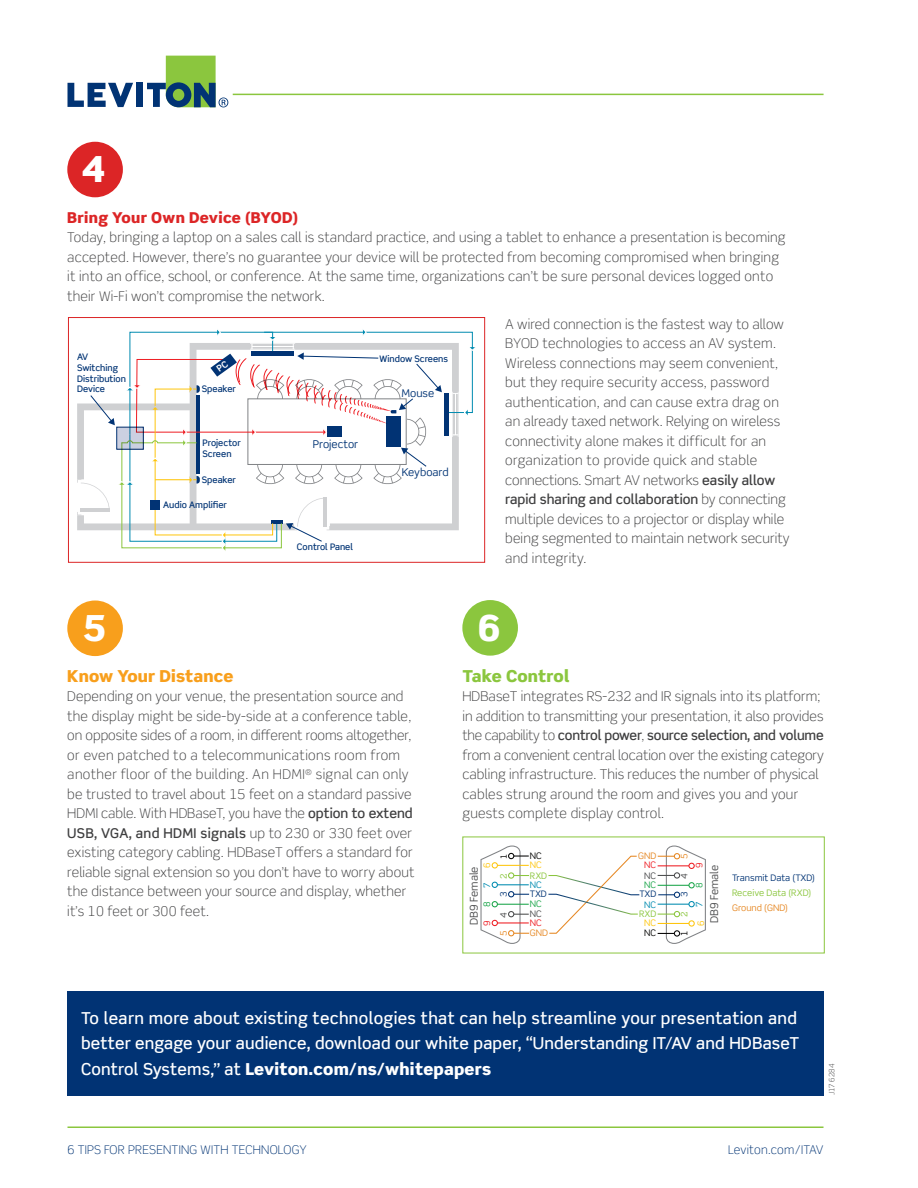
<style>
.page{position:relative;width:918px;height:1188px;background:#fff}
.page>*{position:absolute;margin:0;border:0;box-sizing:border-box;transform-origin:0 0}
._6_Tips_TB_-_Number{font:900 36px "Scene Std";color:#fff}
.Q_A_TB_-_Main_Copy{font:500 16.5px/25.5px "Scene Std";letter-spacing:.01em;color:#fff}
._6_Tips_-_Headers{font:900 16.5px "Scene Std";letter-spacing:.01em;color:#f89f1c}
._6_Tips_-_Headers-2{font:900 16.5px "Scene Std";letter-spacing:.01em;color:#8bc63e}
._6_Tips_-_Headers-3{font:900 15px "Scene Std";letter-spacing:.02em;color:#dc2526}
.Q_A_TB_-_Main_Copy-2{font:300 13.5px/19.5px "Scene Std";letter-spacing:.015em;color:#3e3e3f}
.t1{font:300 12px "Scene Std";letter-spacing:.02em;color:#013374}
.t2{font:10.8px "Scene Std";color:#013374}
.t3{font:10.8px "Scene Std";color:#4b4c4d}
.t4{font:500 9px/10.8px "Scene Std";color:#013374}
.t5{font:9px "Scene Std";color:#013374}
.t6{font:9px "Scene Std";color:#8bc63e}
.t7{font:9px "Scene Std";color:#e68824}
.t8{font:9px "Scene Std";color:#fec50d}
.t9{font:9px "Scene Std";color:#008bb0}
.t10{font:9px "Scene Std";color:#4b4c4d}
.t11{font:9px "Scene Std";color:#ee1d23}
.t12{font:9px "Scene Std";color:#1aa549}
.t13{font:9px "Scene Std";color:#050504}
.t14{font:8.4px "Scene Std";color:#050504}
.t15{font:300 7.5px "Scene Std";color:#3e3e3f}
.s1{font-weight:500}
.s2{font-weight:900}
</style>
<div class="page">
<svg style="left:68px;top:83px;width:65px;height:24px"></svg>
<div style="left:136px;top:83px;width:7px;height:24px;background:#013374"></div>
<svg style="left:147px;top:56px;width:81px;height:51px"></svg>
<hr style="left:233px;top:94px;width:591px;height:1px;background:#8bc63e">
<hr style="left:68px;top:1126px;width:756px;height:2px;background:#8bc63e">
<div style="left:68px;top:317px;width:417px;height:246px;border:1px solid #dc2526"></div>
<svg style="left:480px;top:846px;width:226px;height:98px"></svg>
<hr style="left:497px;top:904px;width:32px;height:1px;background:#1aa549">
<hr style="left:529px;top:932px;width:20px;height:3px;background:#fff">
<hr style="left:637px;top:855px;width:21px;height:3px;background:#fff">
<hr style="left:639px;top:893px;width:19px;height:3px;background:#fff">
<div style="left:688px;top:901px;width:7px;height:6px;border:1px solid #008bb0;border-radius:50%"></div>
<hr style="left:658px;top:904px;width:31px;height:1px;background:#008bb0">
<hr style="left:638px;top:912px;width:20px;height:4px;background:#fff">
<div style="left:67px;top:142px;width:56px;height:55px;background:#dc2526;border-radius:50%"></div>
<div style="left:462px;top:600px;width:56px;height:56px;background:#8bc63e;border-radius:50%"></div>
<div style="left:68px;top:991px;width:756px;height:104px;background:#013374"></div>
<div style="left:67px;top:601px;width:56px;height:55px;background:#f89f1c;border-radius:50%"></div>
<svg style="left:77px;top:329px;width:399px;height:222px"></svg>
<p class="_6_Tips_TB_-_Number" style="left:82px;top:146px;width:25px">4</p>
<p class="_6_Tips_-_Headers-3" style="left:67px;top:207px;width:232px">Bring Your Own Device (BYOD)</p>
<p class="Q_A_TB_-_Main_Copy-2" style="left:67px;top:228px;width:720px">Today, bringing a laptop on a sales call is standard practice, and using a tablet to enhance a presentation is becoming accepted. However, there’s no guarantee your device will be protected from becoming compromised when bringing it into an office, school, or conference. At the same time, organizations can’t be sure personal devices logged onto their Wi-Fi won’t compromise the network.</p>
<p class="Q_A_TB_-_Main_Copy-2" style="left:505px;top:314px;width:286px">A wired connection is the fastest way to allow BYOD technologies to access an AV system.<br>Wireless connections may seem convenient, but they require security access, password authentication, and can cause extra drag on an already taxed network. Relying on wireless connectivity alone makes it difficult for an organization to provide quick and stable connections. Smart AV networks <span class="s1">easily allow rapid sharing and collaboration</span> by connecting multiple devices to a projector or display while being segmented to maintain network security and integrity.</p>
<p class="t4" style="left:77px;top:351px;width:50px">AV<br>Switching<br>Distribution<br>Device</p>
<p class="t4" style="left:380px;top:353px;width:70px">Window Screens</p>
<p class="t4" style="left:202px;top:384px;width:36px">Speaker</p>
<p class="t2" style="left:402px;top:386px;width:34px">Mouse</p>
<p class="t4" style="left:203px;top:437px;width:40px">Projector<br>Screen</p>
<p class="t2" style="left:313px;top:438px;width:47px">Projector</p>
<p class="t2" style="left:402px;top:466px;width:48px">Keyboard</p>
<p class="t4" style="left:202px;top:474px;width:36px">Speaker</p>
<p class="t4" style="left:163px;top:499px;width:65px">Audio Amplifier</p>
<p class="t4" style="left:297px;top:541px;width:58px">Control Panel</p>
<p class="_6_Tips_TB_-_Number" style="left:83px;top:605px;width:25px">5</p>
<p class="_6_Tips_-_Headers" style="left:67px;top:665px;width:168px">Know Your Distance</p>
<p class="Q_A_TB_-_Main_Copy-2" style="left:67px;top:687px;width:349px">Depending on your venue, the presentation source and the display might be side-by-side at a conference table, on opposite sides of a room, in different rooms altogether, or even patched to a telecommunications room from another floor of the building. An HDMI<sup>®</sup> signal can only be trusted to travel about 15 feet on a standard passive HDMI cable. With HDBaseT, you have the <span class="s1">option to extend USB, VGA, and HDMI signals</span> up to 230 or 330 feet over existing category cabling. HDBaseT offers a standard for reliable signal extension so you don’t have to worry about the distance between your source and display, whether it’s 10 feet or 300 feet.</p>
<p class="_6_Tips_TB_-_Number" style="left:478px;top:605px;width:25px">6</p>
<p class="_6_Tips_-_Headers-2" style="left:462px;top:665px;width:108px">Take Control</p>
<p class="Q_A_TB_-_Main_Copy-2" style="left:462px;top:687px;width:363px">HDBaseT integrates RS-232 and IR signals into its platform; in addition to transmitting your presentation, it also provides the capability to <span class="s1">control power</span>, <span class="s1">source selection, and volume </span>from a convenient central location over the existing category cabling infrastructure. This reduces the number of physical cables strung around the room and gives you and your guests complete display control.</p>
<p class="t14" style="left:498px;top:859px;width:7px;rotate:-90deg">1</p>
<p class="t13" style="left:530px;top:850px;width:14px">NC</p>
<p class="t8" style="left:530px;top:860px;width:14px">NC</p>
<p class="t6" style="left:530px;top:870px;width:19px">RXD</p>
<p class="t9" style="left:530px;top:879px;width:14px">NC</p>
<p class="t5" style="left:530px;top:888px;width:18px">TXD</p>
<p class="t8" style="left:481px;top:868px;width:7px;rotate:-90deg">6</p>
<p class="t3" style="left:467px;top:925px;width:60px;rotate:-90deg">DB9 Female</p>
<p class="t6" style="left:498px;top:879px;width:7px;rotate:-90deg">2</p>
<p class="t9" style="left:481px;top:888px;width:7px;rotate:-90deg">7</p>
<p class="t5" style="left:498px;top:897px;width:7px;rotate:-90deg">3</p>
<p class="t10" style="left:498px;top:918px;width:7px;rotate:-90deg">4</p>
<p class="t12" style="left:481px;top:907px;width:7px;rotate:-90deg">8</p>
<p class="t12" style="left:530px;top:898px;width:14px">NC</p>
<p class="t10" style="left:530px;top:908px;width:14px">NC</p>
<p class="t11" style="left:530px;top:917px;width:14px">NC</p>
<p class="t7" style="left:530px;top:927px;width:20px">GND</p>
<p class="t11" style="left:481px;top:926px;width:7px;rotate:-90deg">9</p>
<p class="t7" style="left:498px;top:936px;width:7px;rotate:-90deg">5</p>
<p class="t7" style="left:638px;top:850px;width:20px">GND</p>
<p class="t7" style="left:679px;top:859px;width:7px;rotate:-90deg">5</p>
<p class="t11" style="left:644px;top:860px;width:14px">NC</p>
<p class="t10" style="left:644px;top:870px;width:14px">NC</p>
<p class="t12" style="left:644px;top:879px;width:14px">NC</p>
<p class="t5" style="left:639px;top:889px;width:18px">TXD</p>
<p class="t9" style="left:644px;top:899px;width:14px">NC</p>
<p class="t9" style="left:693px;top:907px;width:7px;rotate:-90deg">7</p>
<p class="t8" style="left:644px;top:917px;width:14px">NC</p>
<p class="t13" style="left:644px;top:927px;width:14px">NC</p>
<p class="t11" style="left:693px;top:868px;width:7px;rotate:-90deg">9</p>
<p class="t3" style="left:708px;top:923px;width:60px;rotate:-90deg">DB9 Female</p>
<p class="t10" style="left:679px;top:879px;width:7px;rotate:-90deg">4</p>
<p class="t12" style="left:693px;top:888px;width:7px;rotate:-90deg">8</p>
<p class="t5" style="left:679px;top:897px;width:7px;rotate:-90deg">3</p>
<p class="t6" style="left:639px;top:908px;width:19px">RXD</p>
<p class="t6" style="left:679px;top:917px;width:7px;rotate:-90deg">2</p>
<p class="t8" style="left:695px;top:926px;width:7px;rotate:-90deg">6</p>
<p class="t13" style="left:679px;top:936px;width:7px;rotate:-90deg">1</p>
<p class="t5" style="left:732px;top:872px;width:84px">Transmit Data (TXD)</p>
<p class="t6" style="left:732px;top:887px;width:81px">Receive Data (RXD)</p>
<p class="t7" style="left:732px;top:902px;width:58px">Ground (GND)</p>
<p class="Q_A_TB_-_Main_Copy" style="left:81px;top:1005px;width:720px">To learn more about existing technologies that can help streamline your presentation and better engage your audience, download our white paper, “Understanding IT/AV and HDBaseT<br>Control Systems,” at <span class="s2">Leviton.com/ns/whitepapers</span></p>
<p class="t15" style="left:827px;top:1095px;width:33px;rotate:-90deg">J17 6284</p>
<p class="t1" style="left:68px;top:1143px;width:241px">6 TIPS FOR PRESENTING WITH TECHNOLOGY</p>
<p class="t1" style="left:728px;top:1143px;width:97px">Leviton.com/ITAV</p>
</div>
